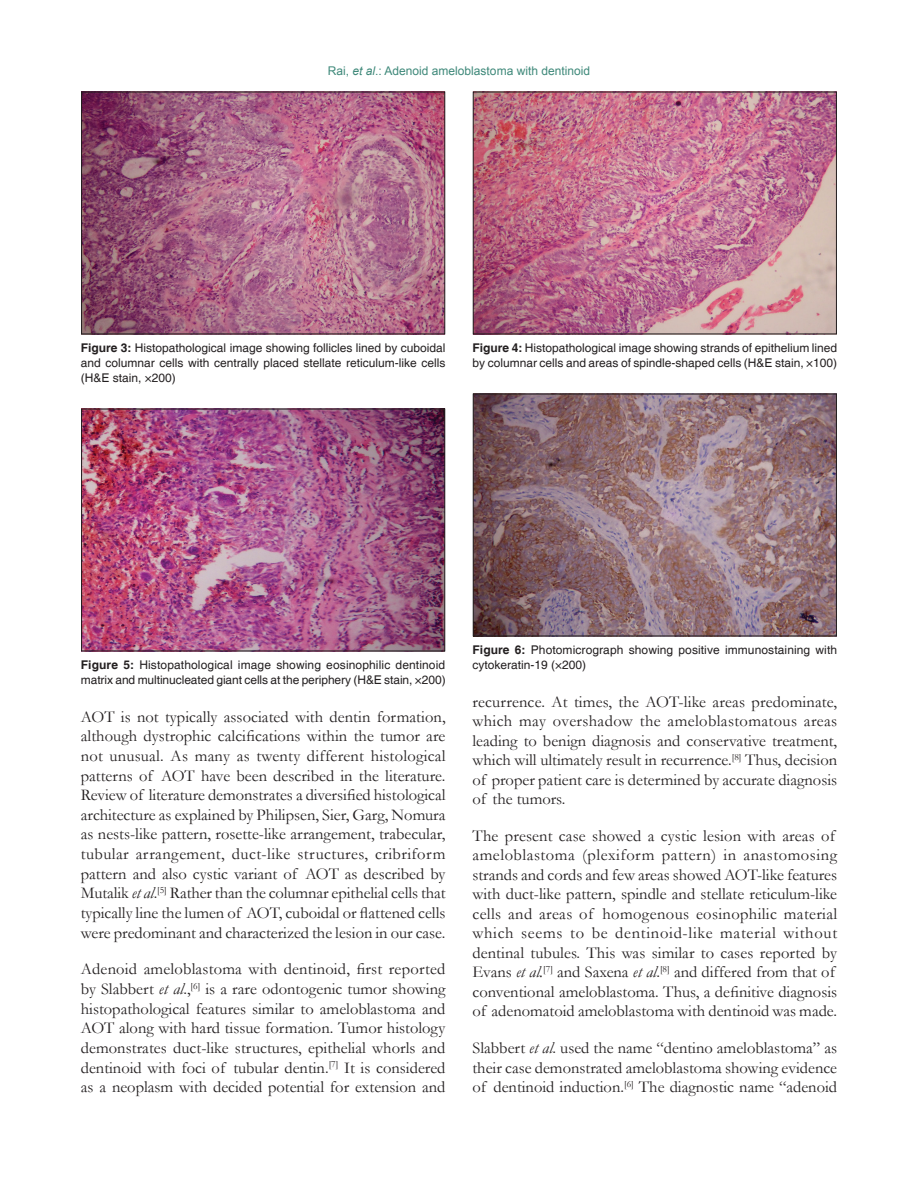
<style>
.page{position:relative;width:918px;height:1188px;background:#fff}
.page>*{position:absolute;margin:0;border:0;box-sizing:border-box;transform-origin:0 0}
.TX{font:16.5px/19.6px "Garamond";color:#231f20;text-align:justify}
.FGC{font:12px/15px "Helvetica";color:#231f20}
.t1{font:12px "Arial";color:#3f897a}
.s1{font-style:italic}
.s2{font-weight:700}
</style>
<div class="page">
<img style="left:83px;top:94px;width:360px;height:238px">
<div style="left:81px;top:92px;width:364px;height:242px;border:1px solid #231f20"></div>
<img style="left:475px;top:94px;width:360px;height:238px">
<div style="left:473px;top:92px;width:364px;height:242px;border:1px solid #231f20"></div>
<img style="left:83px;top:411px;width:360px;height:238px">
<div style="left:81px;top:409px;width:364px;height:242px;border:1px solid #231f20"></div>
<img style="left:475px;top:396px;width:360px;height:238px">
<div style="left:473px;top:394px;width:364px;height:242px;border:1px solid #231f20"></div>
<p class="t1" style="left:328px;top:63px;width:264px">Rai, <span class="s1">et al</span>.: Adenoid ameloblastoma with dentinoid</p>
<p class="FGC" style="left:81px;top:341px;width:366px;text-align:justify"><span class="s2">Figure 3:</span> Histopathological image showing follicles lined by cuboidal and columnar cells with centrally placed stellate reticulum-like cells (H&amp;E stain, ×200)</p>
<p class="FGC" style="left:472px;top:341px;width:366px"><span class="s2">Figure 4:</span> Histopathological image showing strands of epithelium lined by columnar cells and areas of spindle-shaped cells (H&amp;E stain, ×100)</p>
<p class="FGC" style="left:81px;top:658px;width:366px"><span class="s2">Figure 5:</span> Histopathological image showing eosinophilic dentinoid matrix and multinucleated giant cells at the periphery (H&amp;E stain, ×200)</p>
<p class="TX" style="left:81px;top:706px;width:366px">AOT is not typically associated with dentin formation, although dystrophic calcifications within the tumor are not unusual. As many as twenty different histological patterns of AOT have been described in the literature.<br>Review of literature demonstrates a diversified histological architecture as explained by Philipsen, Sier, Garg, Nomura as nests‑like pattern, rosette‑like arrangement, trabecular, tubular arrangement, duct‑like structures, cribriform pattern and also cystic variant of AOT as described by Mutalik <span class="s1">et al</span>.<sup>[5]</sup> Rather than the columnar epithelial cells that typically line the lumen of AOT, cuboidal or flattened cells were predominant and characterized the lesion in our case.</p>
<p class="TX" style="left:81px;top:959px;width:366px">Adenoid ameloblastoma with dentinoid, first reported by Slabbert <span class="s1">et al</span>.,<sup>[6]</sup> is a rare odontogenic tumor showing histopathological features similar to ameloblastoma and AOT along with hard tissue formation. Tumor histology demonstrates duct‑like structures, epithelial whorls and dentinoid with foci of tubular dentin.<sup>[7]</sup> It is considered as a neoplasm with decided potential for extension and</p>
<p class="FGC" style="left:472px;top:643px;width:366px"><span class="s2">Figure 6:</span> Photomicrograph showing positive immunostaining with cytokeratin-19 (×200)</p>
<p class="TX" style="left:472px;top:691px;width:366px">recurrence. At times, the AOT‑like areas predominate, which may overshadow the ameloblastomatous areas leading to benign diagnosis and conservative treatment, which will ultimately result in recurrence.<sup>[8]</sup> Thus, decision of proper patient care is determined by accurate diagnosis of the tumors.</p>
<p class="TX" style="left:472px;top:826px;width:366px;text-align:left">The present case showed a cystic lesion with areas of ameloblastoma (plexiform pattern) in anastomosing strands and cords and few areas showed AOT‑like features with duct‑like pattern, spindle and stellate reticulum‑like cells and areas of homogenous eosinophilic material which seems to be dentinoid‑like material without dentinal tubules. This was similar to cases reported by Evans <span class="s1">et al.</span><sup>[7]</sup> and Saxena <span class="s1">et al</span>.<sup>[8]</sup> and differed from that of conventional ameloblastoma. Thus, a definitive diagnosis of adenomatoid ameloblastoma with dentinoid was made.</p>
<p class="TX" style="left:472px;top:1038px;width:366px">Slabbert <span class="s1">et al</span>. used the name “dentino ameloblastoma” as their case demonstrated ameloblastoma showing evidence of dentinoid induction.<sup>[6]</sup> The diagnostic name “adenoid</p>
</div>
